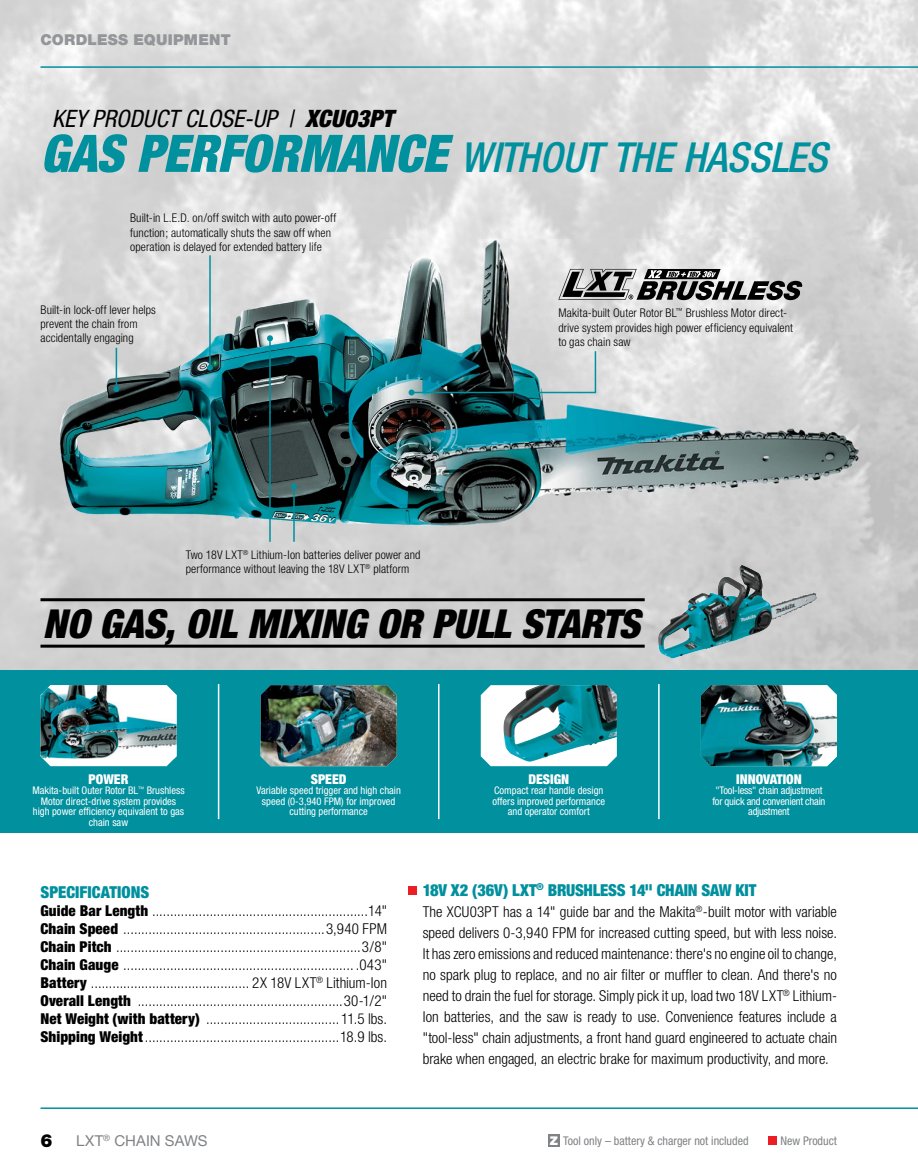
<style>
.page{position:relative;width:918px;height:1175px;background:#fff}
.page>*{position:absolute;margin:0;border:0;box-sizing:border-box;transform-origin:0 0}
.t1{font:italic 500 condensed 41.4px "Helvetica Neue";letter-spacing:-.005em;color:#00909e}
.t2{font:italic 900 condensed 39.9px "Helvetica Neue";letter-spacing:-.005em;color:#000}
.t3{font:italic condensed 24px "Helvetica Neue";color:#000}
.t4{font:900 18px "Helvetica Neue";color:#000}
.t5{font:900 condensed 16.5px "Helvetica Neue";letter-spacing:-.005em;color:#00909e}
.t6{font:300 condensed 15px/21px "Helvetica Neue";color:#000;text-align:justify}
.t7{font:900 15px "Helvetica Neue";letter-spacing:.015em;color:#939598}
.t8{font:15px "Helvetica Neue";letter-spacing:.005em;color:#808285}
.t9{font:900 condensed 13.5px "Helvetica Neue";color:#fff}
.t10{font:300 condensed 12px/14.4px "Helvetica Neue";letter-spacing:.01em;color:#000}
.t11{font:condensed 12px "Helvetica Neue";color:#808285}
.t12{font:condensed 10.5px/10.5px "Helvetica Neue";color:#fff;text-align:center}
.t13{font:condensed 10.5px/10.5px "Helvetica Neue";letter-spacing:-.02em;color:#fff;text-align:center}
.s1{font-weight:900}
.s2{font-weight:900;font-size:51.75px}
.s3{font-weight:900;font-stretch:normal;color:#fff}
</style>
<div class="page">
<img style="left:0;top:259px;width:102px;height:411px">
<div style="left:102px;top:525px;width:664px;height:145px;background:#cfcfd0"></div>
<img style="left:765px;top:525px;width:45px;height:81px">
<div style="left:0;top:670px;width:918px;height:162px;background:#00909e"></div>
<hr style="left:40px;top:1107px;width:878px;height:1px;background:#00909e">
<hr style="left:40px;top:66px;width:878px;height:2px;background:#00909e">
<img style="left:701px;top:685px;width:136px;height:81px">
<div style="left:481px;top:685px;width:130px;height:81px;background:#fff"></div>
<img style="left:504px;top:685px;width:113px;height:77px">
<img style="left:261px;top:685px;width:136px;height:81px">
<svg style="left:42px;top:758px;width:133px;height:8px"></svg>
<img style="left:41px;top:685px;width:136px;height:73px">
<img style="left:658px;top:565px;width:105px;height:93px">
<img style="left:59px;top:240px;width:800px;height:285px">
<hr style="left:218px;top:684px;width:1px;height:135px;background:#fff">
<hr style="left:438px;top:684px;width:2px;height:135px;background:#fff">
<hr style="left:658px;top:684px;width:2px;height:135px;background:#fff">
<hr style="left:209px;top:256px;width:2px;height:111px;background:#00909e">
<svg style="left:207px;top:364px;width:6px;height:6px"></svg>
<hr style="left:293px;top:487px;width:2px;height:54px;background:#00909e">
<svg style="left:291px;top:484px;width:6px;height:6px"></svg>
<hr style="left:269px;top:338px;width:2px;height:203px;background:#00909e">
<svg style="left:267px;top:335px;width:6px;height:6px"></svg>
<svg style="left:409px;top:350px;width:188px;height:45px;background:#588a91"></svg>
<hr style="left:116px;top:348px;width:1px;height:41px;background:#00909e">
<svg style="left:113px;top:386px;width:6px;height:6px"></svg>
<hr style="left:41px;top:644px;width:604px;height:3px;background:#000">
<hr style="left:41px;top:598px;width:604px;height:3px;background:#000">
<div style="left:548px;top:1134px;width:12px;height:12px;background:#808285"></div>
<div style="left:768px;top:1136px;width:9px;height:8px;background:#ed1d24"></div>
<div style="left:409px;top:886px;width:8px;height:8px;background:#ed1d24"></div>
<svg style="left:558px;top:269px;width:245px;height:31px;background:#7b7b7b"></svg>
<p class="t7" style="left:40px;top:31px;width:192px">CORDLESS EQUIPMENT</p>
<h3 class="t3" style="left:52px;top:104px;width:342px">KEY PRODUCT CLOSE-UP | <span class="s1">XCU03PT</span></h3>
<h1 class="t1" style="left:41px;top:132px;width:788px"><span class="s2">GAS PERFORMANCE</span> WITHOUT THE HASSLES</h1>
<p class="t10" style="left:130px;top:211px;width:208px">Built-in L.E.D. on/off switch with auto power-off function; automatically shuts the saw off when operation is delayed for extended battery life</p>
<p class="t10" style="left:41px;top:302px;width:117px">Built-in lock-off lever helps prevent the chain from accidentally engaging</p>
<p class="t10" style="left:186px;top:547px;width:236px">Two 18V LXT<sup>®</sup> Lithium-Ion batteries deliver power and performance without leaving the 18V LXT<sup>®</sup> platform</p>
<p class="t10" style="left:558px;top:306px;width:236px">Makita-built Outer Rotor BL<sup>™</sup> Brushless Motor direct&shy;drive system provides high power efficiency equivalent to gas chain saw</p>
<h2 class="t2" style="left:43px;top:598px;width:599px">NO GAS, OIL MIXING OR PULL STARTS</h2>
<p class="t9" style="left:89px;top:770px;width:41px">POWER</p>
<p class="t12" style="left:32px;top:785px;width:154px">Makita-built Outer Rotor BL<sup>™</sup> Brushless<br>Motor direct-drive system provides high power efficiency equivalent to gas chain saw</p>
<p class="t9" style="left:311px;top:770px;width:37px">SPEED</p>
<p class="t12" style="left:256px;top:785px;width:146px">Variable speed trigger and high chain speed (0-3,940 FPM) for improved cutting performance</p>
<p class="t9" style="left:528px;top:770px;width:42px">DESIGN</p>
<p class="t12" style="left:492px;top:785px;width:114px">Compact rear handle design offers improved performance and operator comfort</p>
<p class="t9" style="left:736px;top:770px;width:67px">INNOVATION</p>
<p class="t13" style="left:712px;top:785px;width:115px">"Tool-less" chain adjustment for quick and convenient chain adjustment</p>
<p class="t5" style="left:40px;top:881px;width:110px">SPECIFICATIONS</p>
<p class="t6" style="left:40px;top:901px;width:348px;line-height:18px"><span class="s1">Guide Bar Length</span> ............................................................14" <span class="s1">Chain Speed</span> ........................................................3,940 FPM <span class="s1">Chain Pitch</span> ....................................................................3/8" <span class="s1">Chain Gauge</span> ................................................................ .043" <span class="s1">Battery</span> ............................................ 2X 18V LXT<sup>®</sup> Lithium-Ion <span class="s1">Overall Length</span> .........................................................30-1/2" <span class="s1">Net Weight (with battery)</span> ..................................... 11.5 lbs.<br><span class="s1">Shipping Weight</span> ......................................................18.9 lbs.</p>
<p class="t4" style="left:40px;top:1130px;width:14px">6</p>
<p class="t8" style="left:76px;top:1132px;width:133px">LXT<sup>®</sup> CHAIN SAWS</p>
<p class="t5" style="left:423px;top:880px;width:335px">18V X2 (36V) LXT<sup>®</sup> BRUSHLESS 14" CHAIN SAW KIT</p>
<p class="t6" style="left:423px;top:901px;width:416px">The XCU03PT has a 14" guide bar and the Makita<sup>®</sup>-built motor with variable speed delivers 0-3,940 FPM for increased cutting speed, but with less noise.<br>It has zero emissions and reduced maintenance: there's no engine oil to change, no spark plug to replace, and no air filter or muffler to clean. And there's no need to drain the fuel for storage. Simply pick it up, load two 18V LXT<sup>®</sup> Lithium-Ion batteries, and the saw is ready to use. Convenience features include a "tool-less" chain adjustments, a front hand guard engineered to actuate chain brake when engaged, an electric brake for maximum productivity, and more.</p>
<p class="t11" style="left:550px;top:1133px;width:200px"><span class="s3">Z</span> Tool only – battery &amp; charger not included</p>
<p class="t11" style="left:780px;top:1133px;width:58px">New Product</p>
</div>
